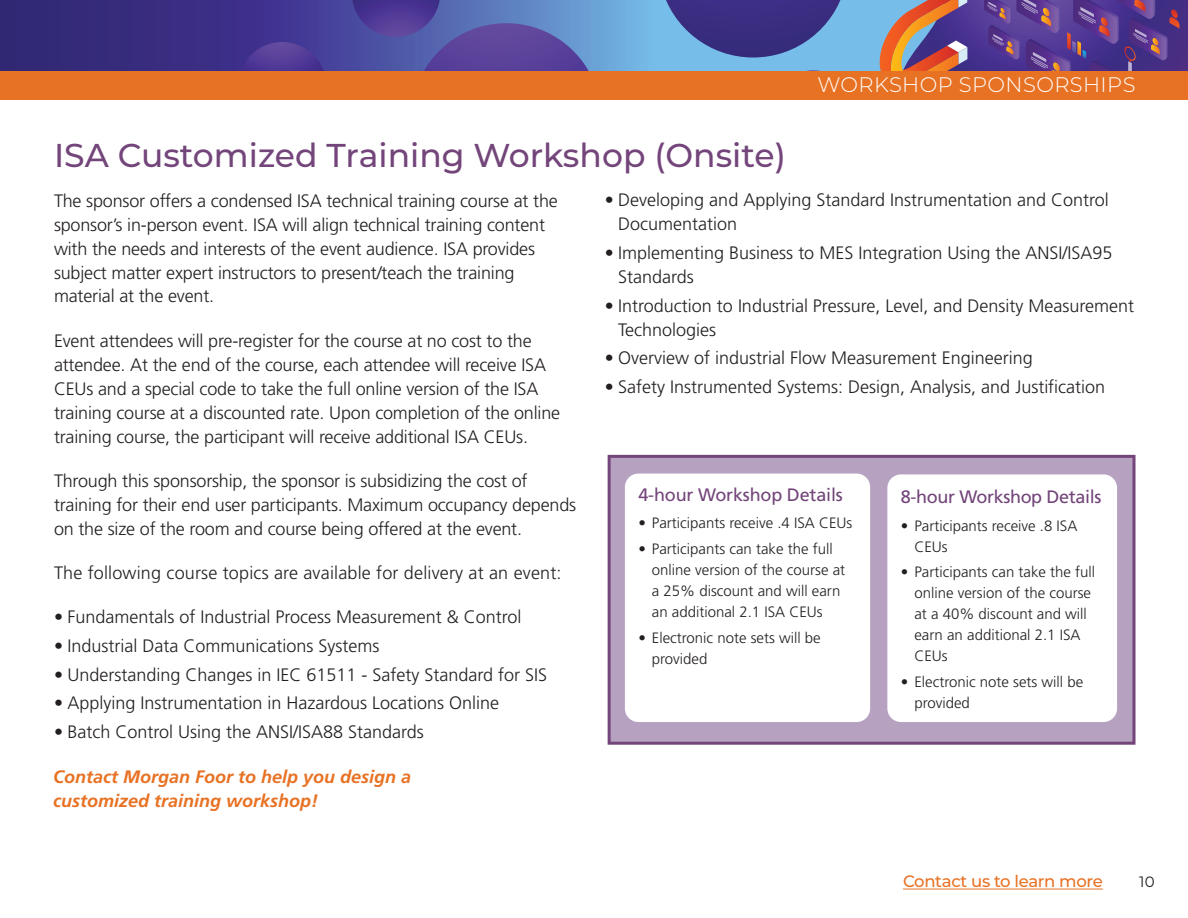
<style>
.page{position:relative;width:1188px;height:918px;background:#fff}
.page>*{position:absolute;margin:0;border:0;box-sizing:border-box;transform-origin:0 0}
.t1{font:500 33px "Montserrat";color:#73457a}
.t2{font:300 21px "Montserrat";letter-spacing:.02em;color:#fff}
.t3{font:300 18px/24px "Frutiger LT Pro";letter-spacing:-.01em;color:#231f20}
.t4{font:italic 700 18px/24px "Frutiger LT Pro";color:#e87224}
.t5{font:300 18px "Frutiger LT Pro";letter-spacing:.01em;color:#231f20}
.t6{font:18px "Frutiger LT Pro";letter-spacing:-.02em;color:#73457a}
.t7{font:500 16.5px "Montserrat";letter-spacing:-.02em;color:#e87224}
.t8{font:300 15px/21px "Frutiger LT Pro";color:#231f20}
.t9{font:15px "Montserrat";color:#231f20}
</style>
<div class="page">
<div style="left:0;top:0;width:1188px;height:81px;background:#76bde9"></div>
<svg style="left:880px;top:0;width:308px;height:71px;background:#6f4b84"></svg>
<svg style="left:666px;top:0;width:175px;height:58px"></svg>
<svg style="left:806px;top:70px;width:14px;height:1px"></svg>
<svg style="left:0;top:0;width:632px;height:71px;background:#3e3b8c"></svg>
<svg style="left:238px;top:42px;width:88px;height:29px;background:#4d3a95"></svg>
<svg style="left:352px;top:0;width:242px;height:71px;background:#585ba9"></svg>
<hr style="left:903px;top:889px;width:200px;height:1px;background:#e87224">
<div style="left:0;top:71px;width:1188px;height:28px;background:#e87224"></div>
<div style="left:608px;top:455px;width:528px;height:290px;background:#b6a2c0;border:3px solid #73457a"></div>
<div style="left:887px;top:474px;width:230px;height:248px;background:#fff;border-radius:14px"></div>
<div style="left:625px;top:474px;width:245px;height:248px;background:#fff;border-radius:14px"></div>
<h1 class="t1" style="left:54px;top:133px;width:733px">ISA Customized Training Workshop (Onsite)</h1>
<p class="t2" style="left:818px;top:70px;width:319px">WORKSHOP SPONSORSHIPS</p>
<p class="t3" style="left:54px;top:188px;width:505px">The sponsor offers a condensed ISA technical training course at the sponsor’s in-person event. ISA will align technical training content with the needs and interests of the event audience. ISA provides subject matter expert instructors to present/teach the training material at the event.</p>
<p class="t3" style="left:54px;top:329px;width:508px">Event attendees will pre-register for the course at no cost to the attendee. At the end of the course, each attendee will receive ISA CEUs and a special code to take the full online version of the ISA training course at a discounted rate. Upon completion of the online training course, the participant will receive additional ISA CEUs.</p>
<p class="t3" style="left:54px;top:469px;width:524px">Through this sponsorship, the sponsor is subsidizing the cost of training for their end user participants. Maximum occupancy depends on the size of the room and course being offered at the event.</p>
<p class="t5" style="left:54px;top:562px;width:509px">The following course topics are available for delivery at an event:</p>
<p class="t3" style="left:54px;top:605px;width:469px">• Fundamentals of Industrial Process Measurement &amp; Control</p>
<p class="t3" style="left:54px;top:634px;width:327px">• Industrial Data Communications Systems</p>
<p class="t3" style="left:54px;top:662px;width:495px">• Understanding Changes in IEC 61511 - Safety Standard for SIS</p>
<p class="t3" style="left:54px;top:691px;width:447px">• Applying Instrumentation in Hazardous Locations Online</p>
<p class="t3" style="left:54px;top:720px;width:371px">• Batch Control Using the ANSI/ISA88 Standards</p>
<p class="t4" style="left:53px;top:765px;width:360px">Contact Morgan Foor to help you design a customized training workshop!</p>
<p class="t3" style="left:618px;top:188px;width:492px;text-indent:-13px">• Developing and Applying Standard Instrumentation and Control<br>Documentation</p>
<p class="t3" style="left:618px;top:241px;width:496px;text-indent:-14px">• Implementing Business to MES Integration Using the ANSI/ISA95<br>Standards</p>
<p class="t3" style="left:618px;top:293px;width:517px;text-indent:-14px">• Introduction to Industrial Pressure, Level, and Density Measurement<br>Technologies</p>
<p class="t3" style="left:605px;top:346px;width:430px">• Overview of industrial Flow Measurement Engineering</p>
<p class="t3" style="left:605px;top:375px;width:502px">• Safety Instrumented Systems: Design, Analysis, and Justification</p>
<p class="t6" style="left:638px;top:484px;width:206px">4-hour Workshop Details</p>
<p class="t8" style="left:638px;top:513px;width:216px">• Participants receive .4 ISA CEUs</p>
<p class="t8" style="left:652px;top:538px;width:195px;text-indent:-14px">• Participants can take the full online version of the course at a 25% discount and will earn an additional 2.1 ISA CEUs</p>
<p class="t8" style="left:652px;top:627px;width:170px;text-indent:-14px">• Electronic note sets will be provided</p>
<p class="t6" style="left:901px;top:486px;width:202px">8-hour Workshop Details</p>
<p class="t8" style="left:914px;top:515px;width:165px;text-indent:-14px">• Participants receive .8 ISA<br>CEUs</p>
<p class="t8" style="left:914px;top:562px;width:182px;text-indent:-14px">• Participants can take the full online version of the course at a 40% discount and will earn an additional 2.1 ISA<br>CEUs</p>
<p class="t8" style="left:914px;top:671px;width:170px;text-indent:-14px">• Electronic note sets will be provided</p>
<p class="t7" style="left:903px;top:870px;width:201px">Contact us to learn more</p>
<p class="t9" style="left:1139px;top:872px;width:17px">10</p>
</div>
